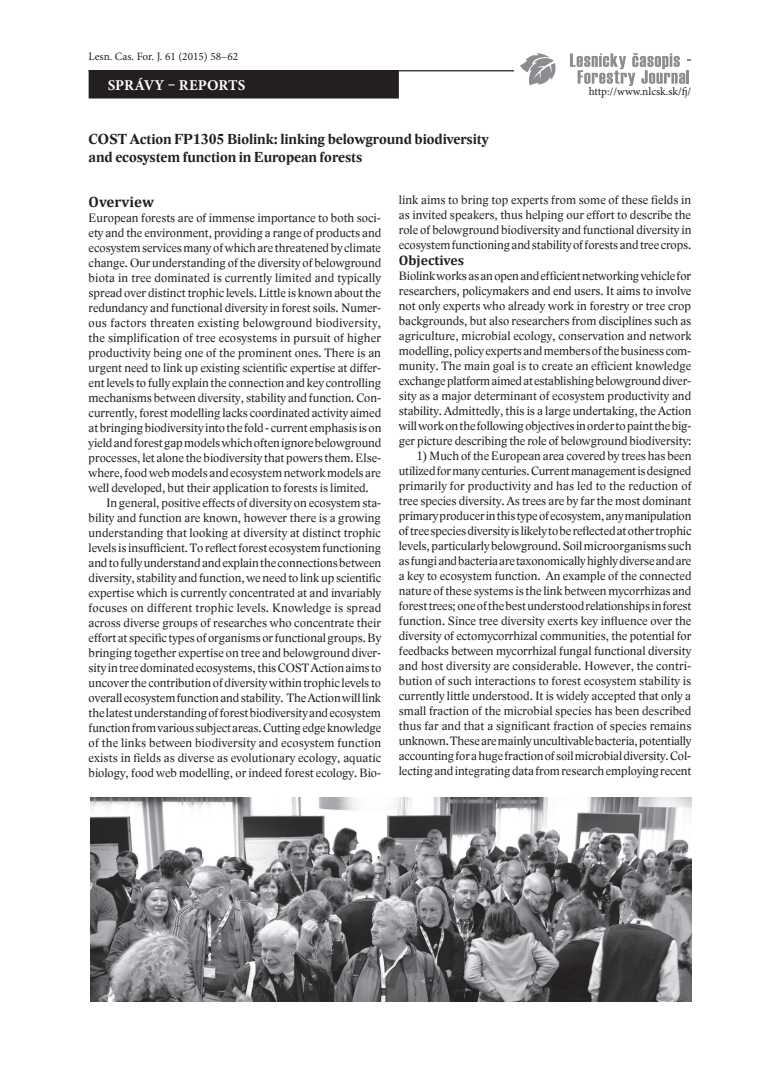
<style>
.page{position:relative;width:780px;height:1088px;background:#fff}
.page>*{position:absolute;margin:0;border:0;box-sizing:border-box;transform-origin:0 0}
.t1{font:700 15px/18px "Lido STFCE";color:#231f20}
.t2{font:700 15px "Minion Pro";letter-spacing:.01em;color:#fff}
.t3{font:700 15px "Cambria";color:#231f20}
.t4{font:700 13.75px "Cambria";color:#231f20}
.t5{font:12.5px/15px "Lido STFCE";color:#231f20;text-align:justify}
.t6{font:11.25px "Minion Pro";color:#231f20}
</style>
<div class="page">
<hr style="left:89px;top:70px;width:425px;height:1px;background:#231f20">
<svg style="left:570px;top:53px;width:121px;height:33px"></svg>
<hr style="left:686px;top:70px;width:3px;height:14px;background:#8a8c8f">
<svg style="left:520px;top:53px;width:36px;height:33px"></svg>
<div style="left:89px;top:71px;width:309px;height:27px;background:#231f20"></div>
<div style="left:89px;top:70px;width:310px;height:29px;border:1px solid #231f20"></div>
<img style="left:90px;top:797px;width:601px;height:205px">
<p class="t6" style="left:89px;top:48px;width:151px">Lesn. Cas. For. J. 61 (2015) 58–62</p>
<p class="t2" style="left:108px;top:74px;width:138px">SPRÁVY – REPORTS</p>
<p class="t1" style="left:89px;top:131px;width:401px">CO ST Action FP1305 Biolink: linking belowground biodiversity and ecosystem function in European forests</p>
<p class="t6" style="left:588px;top:84px;width:104px">http://www.nlcsk.sk/fj/</p>
<p class="t3" style="left:89px;top:192px;width:67px">Overview</p>
<p class="t5" style="left:89px;top:210px;width:294px">European forests are of immense importance to both soci&shy;ety and the environment, providing a range of products and ecosystem services many of which are threatened by climate change. Our understanding of the diversity of belowground biota in tree dominated is currently limited and typically spread over distinct trophic levels. Little is known about the redundancy and functional diversity in forest soils. Numer&shy;ous factors threaten existing belowground biodiversity, the simplification of tree ecosystems in pursuit of higher productivity being one of the prominent ones. There is an urgent need to link up existing scientific expertise at differ&shy;ent levels to fully explain the connection and key controlling mechanisms between diversity, stability and function. Con&shy;currently, forest modelling lacks coordinated activity aimed at bringing biodiversity into the fold - current emphasis is on yield and forest gap models which often ignore belowground processes, let alone the biodiversity that powers them. Else&shy;where, food web models and ecosystem network models are well developed, but their application to forests is limited.</p>
<p class="t5" style="left:89px;top:495px;width:294px;text-indent:18px">In general, positive effects of diversity on ecosystem sta&shy;bility and function are known, however there is a growing understanding that looking at diversity at distinct trophic levels is insufficient. To reflect forest ecosystem functioning and to fully understand and explain the connections between diversity, stability and function, we need to link up scientific expertise which is currently concentrated at and invariably focuses on different trophic levels. Knowledge is spread across diverse groups of researches who concentrate their effort at specific types of organisms or functional groups. By bringing together expertise on tree and belowground diver&shy;sity in tree dominated ecosystems, this COST Action aims to uncover the contribution of diversity within trophic levels to overall ecosystem function and stability. The Action will link the latest understanding of forest biodiversity and ecosystem function from various subject areas. Cutting edge knowledge of the links between biodiversity and ecosystem function exists in fields as diverse as evolutionary ecology, aquatic biology, food web modelling, or indeed forest ecology. Bio-</p>
<p class="t5" style="left:399px;top:192px;width:294px">link aims to bring top experts from some of these fields in as invited speakers, thus helping our effort to describe the role of belowground biodiversity and functional diversity in ecosystem functioning and stability of forests and tree crops.</p>
<p class="t4" style="left:399px;top:252px;width:67px">Objectives</p>
<p class="t5" style="left:399px;top:268px;width:294px">Biolink works as an open and efficient networking vehicle for researchers, policymakers and end users. It aims to involve not only experts who already work in forestry or tree crop backgrounds, but also researchers from disciplines such as agriculture, microbial ecology, conservation and network modelling, policy experts and members of the business com&shy;munity. The main goal is to create an efficient knowledge exchange platform aimed at establishing belowground diver&shy;sity as a major determinant of ecosystem productivity and stability. Admittedly, this is a large undertaking, the Action will work on the following objectives in order to paint the big&shy;ger picture describing the role of belowground biodiversity:</p>
<p class="t5" style="left:399px;top:448px;width:294px;text-indent:18px">1) Much of the European area covered by trees has been utilized for many centuries. Current management is designed primarily for productivity and has led to the reduction of tree species diversity. As trees are by far the most dominant primary producer in this type of ecosystem, any manipulation of tree species diversity is likely to be reflected at other trophic levels, particularly belowground. Soil microorganisms such as fungi and bacteria are taxonomically highly diverse and are a key to ecosystem function. An example of the connected nature of these systems is the link between mycorrhizas and forest trees; one of the best understood relationships in forest function. Since tree diversity exerts key influence over the diversity of ectomycorrhizal communities, the potential for feedbacks between mycorrhizal fungal functional diversity and host diversity are considerable. However, the contri&shy;bution of such interactions to forest ecosystem stability is currently little understood. It is widely accepted that only a small fraction of the microbial species has been described thus far and that a significant fraction of species remains unknown. These are mainly uncultivable bacteria, potentially accounting for a huge fraction of soil microbial diversity. Col&shy;lecting and integrating data from research employing recent</p>
</div>
